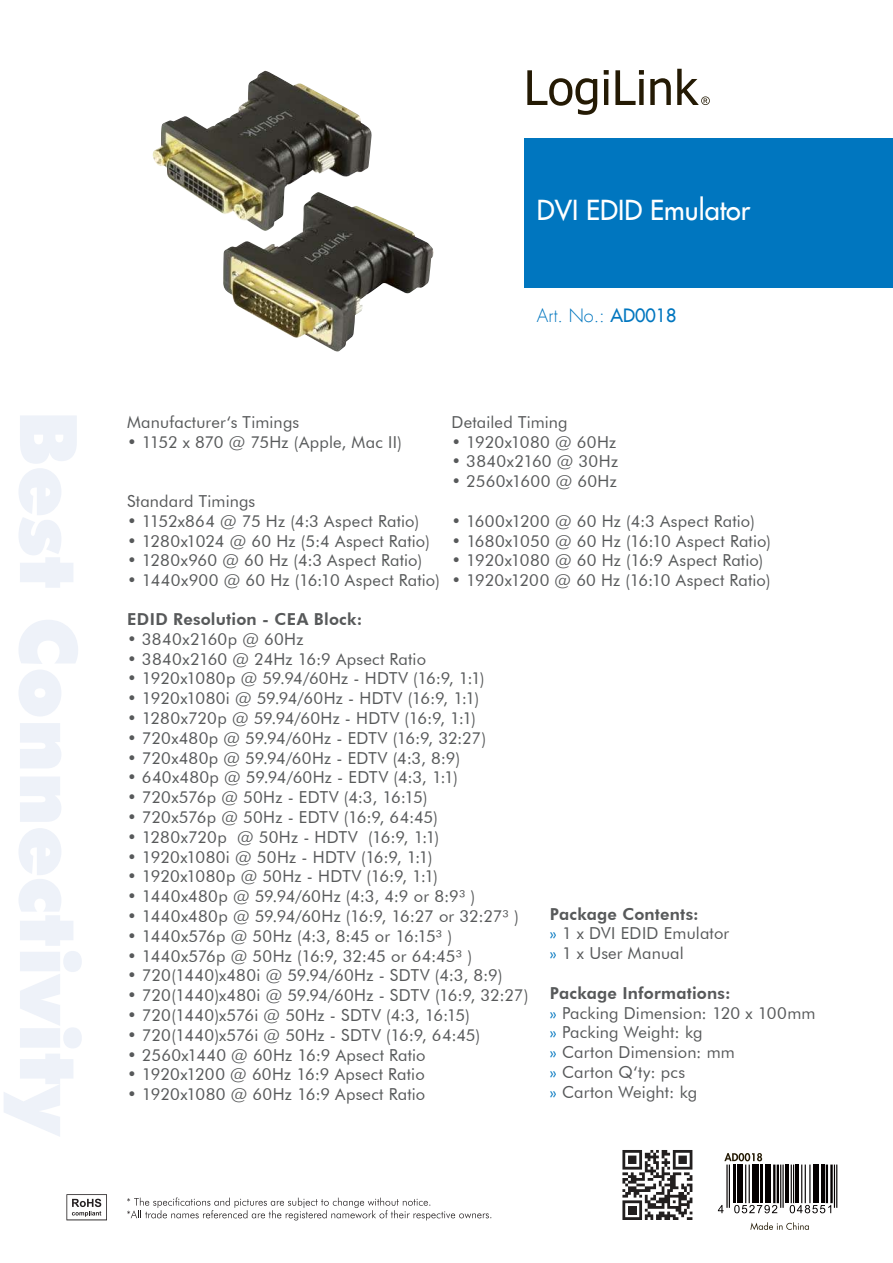
<style>
.page{position:relative;width:893px;height:1263px;background:#fff}
.page>*{position:absolute;margin:0;border:0;box-sizing:border-box;transform-origin:0 0}
.t1{font:27px "Futura LT";color:#fff}
.t2{font:300 18px "Futura LT";color:#0076bf}
.t3{font:16.5px/19.8px "Futura BT";letter-spacing:.01em;color:#57595a}
.t4{font:800 16.5px "Futura BT";letter-spacing:.01em;color:#57595a}
.s1{font-weight:400}
.s2{font-weight:800}
.s3{color:#0076bf}
</style>
<div class="page">
<svg style="left:66px;top:1194px;width:41px;height:26px"></svg>
<svg style="left:127px;top:1197px;width:364px;height:23px"></svg>
<svg style="left:527px;top:69px;width:183px;height:46px"></svg>
<svg style="left:622px;top:1150px;width:70px;height:70px"></svg>
<div style="left:524px;top:138px;width:369px;height:150px;background:#0076bf"></div>
<img style="left:153px;top:70px;width:281px;height:282px">
<svg style="left:724px;top:1153px;width:38px;height:8px"></svg>
<svg style="left:750px;top:1222px;width:59px;height:8px"></svg>
<hr style="left:729px;top:1164px;width:1px;height:44px;background:#040000">
<hr style="left:726px;top:1164px;width:2px;height:44px;background:#040000">
<hr style="left:733px;top:1164px;width:3px;height:39px;background:#040000">
<hr style="left:737px;top:1164px;width:1px;height:39px;background:#040000">
<hr style="left:739px;top:1164px;width:4px;height:39px;background:#040000">
<hr style="left:749px;top:1164px;width:1px;height:39px;background:#040000">
<hr style="left:745px;top:1164px;width:1px;height:39px;background:#040000">
<hr style="left:752px;top:1164px;width:2px;height:39px;background:#040000">
<hr style="left:756px;top:1164px;width:3px;height:39px;background:#040000">
<hr style="left:760px;top:1164px;width:3px;height:39px;background:#040000">
<hr style="left:765px;top:1164px;width:1px;height:39px;background:#040000">
<hr style="left:767px;top:1164px;width:4px;height:39px;background:#040000">
<hr style="left:777px;top:1164px;width:2px;height:39px;background:#040000">
<hr style="left:773px;top:1164px;width:2px;height:39px;background:#040000">
<hr style="left:782px;top:1164px;width:2px;height:44px;background:#040000">
<hr style="left:780px;top:1164px;width:1px;height:44px;background:#040000">
<hr style="left:785px;top:1164px;width:3px;height:39px;background:#040000">
<hr style="left:793px;top:1164px;width:1px;height:39px;background:#040000">
<hr style="left:791px;top:1164px;width:1px;height:39px;background:#040000">
<hr style="left:795px;top:1164px;width:4px;height:39px;background:#040000">
<hr style="left:809px;top:1164px;width:1px;height:39px;background:#040000">
<hr style="left:805px;top:1164px;width:1px;height:39px;background:#040000">
<hr style="left:801px;top:1164px;width:1px;height:39px;background:#040000">
<hr style="left:813px;top:1164px;width:3px;height:39px;background:#040000">
<hr style="left:817px;top:1164px;width:2px;height:39px;background:#040000">
<hr style="left:821px;top:1164px;width:3px;height:39px;background:#040000">
<hr style="left:830px;top:1164px;width:3px;height:39px;background:#040000">
<hr style="left:826px;top:1164px;width:2px;height:39px;background:#040000">
<hr style="left:836px;top:1164px;width:1px;height:44px;background:#040000">
<hr style="left:834px;top:1164px;width:1px;height:44px;background:#040000">
<svg style="left:718px;top:1205px;width:6px;height:8px"></svg>
<svg style="left:734px;top:1205px;width:43px;height:8px"></svg>
<svg style="left:790px;top:1205px;width:41px;height:8px"></svg>
<h1 class="t1" style="left:537px;top:195px;width:215px">DVI EDID Emulator</h1>
<p class="t2" style="left:537px;top:306px;width:141px">Art. No.: <span class="s1">AD0018</span></p>
<p class="t3" style="left:127px;top:413px;width:276px">Manufacturer‘s Timings<br>ï 1152 x 870 @ 75Hz (Apple, Mac II)</p>
<p class="t3" style="left:451px;top:413px;width:168px">Detailed Timing<br>ï 1920x1080 @ 60Hz ï 3840x2160 @ 30Hz ï 2560x1600 @ 60Hz</p>
<p class="t3" style="left:451px;top:512px;width:321px">ï 1600x1200 @ 60 Hz (4:3 Aspect Ratio)<br>ï 1680x1050 @ 60 Hz (16:10 Aspect Ratio) ï 1920x1080 @ 60 Hz (16:9 Aspect Ratio) ï 1920x1200 @ 60 Hz (16:10 Aspect Ratio)</p>
<p class="t3" style="left:127px;top:492px;width:314px">Standard Timings<br>ï 1152x864 @ 75 Hz (4:3 Aspect Ratio)<br>ï 1280x1024 @ 60 Hz (5:4 Aspect Ratio) ï 1280x960 @ 60 Hz (4:3 Aspect Ratio)<br>ï 1440x900 @ 60 Hz (16:10 Aspect Ratio)</p>
<p class="t4" style="left:127px;top:612px;width:237px">EDID Resolution - CEA Block:</p>
<p class="t3" style="left:127px;top:630px;width:403px">ï 3840x2160p @ 60Hz<br>ï 3840x2160 @ 24Hz 16:9 Apsect Ratio<br>ï 1920x1080p @ 59.94/60Hz - HDTV (16:9, 1:1)<br>ï 1920x1080i @ 59.94/60Hz - HDTV (16:9, 1:1)<br>ï 1280x720p @ 59.94/60Hz - HDTV (16:9, 1:1)<br>ï 720x480p @ 59.94/60Hz - EDTV (16:9, 32:27)<br>ï 720x480p @ 59.94/60Hz - EDTV (4:3, 8:9)<br>ï 640x480p @ 59.94/60Hz - EDTV (4:3, 1:1)<br>ï 720x576p @ 50Hz - EDTV (4:3, 16:15)<br>ï 720x576p @ 50Hz - EDTV (16:9, 64:45)<br>ï 1280x720p @ 50Hz - HDTV (16:9, 1:1)<br>ï 1920x1080i @ 50Hz - HDTV (16:9, 1:1)<br>ï 1920x1080p @ 50Hz - HDTV (16:9, 1:1)<br>ï 1440x480p @ 59.94/60Hz (4:3, 4:9 or 8:9³ )<br>ï 1440x480p @ 59.94/60Hz (16:9, 16:27 or 32:27³ ) ï 1440x576p @ 50Hz (4:3, 8:45 or 16:15³ )<br>ï 1440x576p @ 50Hz (16:9, 32:45 or 64:45³ )<br>ï 720(1440)x480i @ 59.94/60Hz - SDTV (4:3, 8:9)<br>ï 720(1440)x480i @ 59.94/60Hz - SDTV (16:9, 32:27) ï 720(1440)x576i @ 50Hz - SDTV (4:3, 16:15)<br>ï 720(1440)x576i @ 50Hz - SDTV (16:9, 64:45)<br>ï 2560x1440 @ 60Hz 16:9 Apsect Ratio<br>ï 1920x1200 @ 60Hz 16:9 Apsect Ratio<br>ï 1920x1080 @ 60Hz 16:9 Apsect Ratio</p>
<p class="t3" style="left:550px;top:905px;width:181px"><span class="s2">Package Contents:<br></span><span class="s3">»</span> 1 x DVI EDID Emulator <span class="s3">»</span> 1 x User Manual</p>
<p class="t3" style="left:550px;top:984px;width:267px"><span class="s2">Package Informations:<br></span><span class="s3">»</span> Packing Dimension: 120 x 100mm <span class="s3">»</span> Packing Weight: kg<br><span class="s3">»</span> Carton Dimension: mm<br><span class="s3">»</span> Carton Q‘ty: pcs<br><span class="s3">»</span> Carton Weight: kg</p>
</div>
